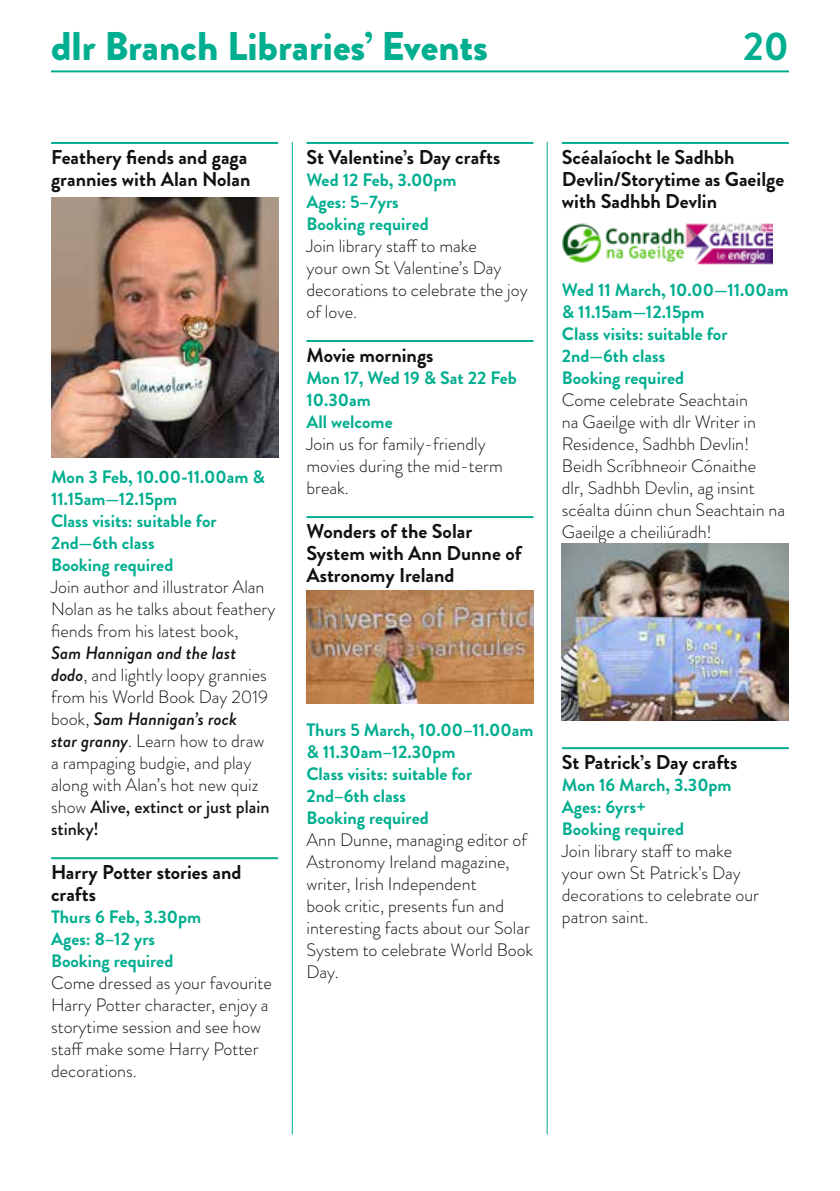
<style>
.page{position:relative;width:840px;height:1191px;background:#fff}
.page>*{position:absolute;margin:0;border:0;box-sizing:border-box;transform-origin:0 0}
.t1{font:900 40px "Brandon Grotesque";color:#02ae90}
.t2{font:700 40px "Brandon Grotesque";color:#02ae90}
.t3{font:700 20px/22px "Brandon Grotesque";color:#121212}
.t4{font:300 18px/22px "Brandon Grotesque";color:#121212}
.t5{font:700 18px/22px "Brandon Grotesque";color:#02ae90}
.s1{font-weight:500;font-style:italic}
.s2{font-weight:500}
</style>
<div class="page">
<hr style="left:51px;top:70px;width:737px;height:2px;background:#02ae90">
<hr style="left:291px;top:142px;width:1px;height:992px;background:#02ae90">
<hr style="left:546px;top:142px;width:1px;height:992px;background:#02ae90">
<hr style="left:51px;top:142px;width:227px;height:2px;background:#02ae90">
<hr style="left:51px;top:857px;width:227px;height:2px;background:#02ae90">
<img style="left:51px;top:198px;width:227px;height:260px">
<hr style="left:306px;top:142px;width:227px;height:2px;background:#02ae90">
<hr style="left:306px;top:340px;width:227px;height:2px;background:#02ae90">
<hr style="left:306px;top:516px;width:227px;height:2px;background:#02ae90">
<img style="left:306px;top:590px;width:227px;height:114px">
<hr style="left:561px;top:142px;width:227px;height:2px;background:#02ae90">
<hr style="left:561px;top:747px;width:227px;height:2px;background:#02ae90">
<img style="left:562px;top:223px;width:210px;height:42px">
<img style="left:561px;top:543px;width:227px;height:177px">
<h1 class="t1" style="left:51px;top:17px;width:438px">dlr Branch Libraries’ Events</h1>
<h1 class="t2" style="left:742px;top:18px;width:47px">20</h1>
<p class="t3" style="left:51px;top:146px;width:201px">Feathery fiends and gaga grannies with Alan Nolan</p>
<p class="t5" style="left:51px;top:466px;width:215px">Mon 3 Feb, 10.00-11.00am &amp;<br>11.15am—12.15pm<br>Class visits: suitable for<br>2nd—6th class<br>Booking required</p>
<p class="t4" style="left:51px;top:576px;width:226px">Join author and illustrator Alan<br>Nolan as he talks about feathery fiends from his latest book,</p>
<p class="t4" style="left:51px;top:642px;width:220px"><span class="s1">Sam Hannigan and the last dodo</span>, and lightly loopy grannies from his World Book Day 2019 book, <span class="s1">Sam Hannigan’s rock<br>star granny</span>. Learn how to draw a rampaging budgie, and play along with Alan’s hot new quiz show <span class="s2">Alive, extinct or just plain stinky!</span></p>
<p class="t3" style="left:51px;top:861px;width:192px">Harry Potter stories and crafts</p>
<p class="t5" style="left:51px;top:906px;width:152px">Thurs 6 Feb, 3.30pm<br>Ages: 8–12 yrs<br>Booking required</p>
<p class="t4" style="left:51px;top:972px;width:222px">Come dressed as your favourite<br>Harry Potter character, enjoy a storytime session and see how staff make some Harry Potter decorations.</p>
<p class="t3" style="left:306px;top:146px;width:195px">St Valentine’s Day crafts</p>
<p class="t5" style="left:306px;top:169px;width:151px">Wed 12 Feb, 3.00pm<br>Ages: 5–7yrs<br>Booking required</p>
<p class="t4" style="left:306px;top:235px;width:222px">Join library staff to make<br>your own St Valentine’s Day decorations to celebrate the joy of love.</p>
<p class="t3" style="left:306px;top:344px;width:128px">Movie mornings</p>
<p class="t5" style="left:306px;top:367px;width:212px">Mon 17, Wed 19 &amp; Sat 22 Feb<br>10.30am<br>All welcome</p>
<p class="t4" style="left:306px;top:433px;width:198px">Join us for family-friendly movies during the mid-term break.</p>
<p class="t3" style="left:306px;top:520px;width:216px">Wonders of the Solar<br>System with Ann Dunne of<br>Astronomy Ireland</p>
<p class="t3" style="left:561px;top:146px;width:224px">Scéalaíocht le Sadhbh<br>Devlin/Storytime as Gaeilge with Sadhbh Devlin</p>
<p class="t5" style="left:561px;top:279px;width:228px">Wed 11 March, 10.00—11.00am &amp; 11.15am—12.15pm<br>Class visits: suitable for<br>2nd—6th class<br>Booking required</p>
<p class="t4" style="left:561px;top:389px;width:225px">Come celebrate Seachtain<br>na Gaeilge with dlr Writer in<br>Residence, Sadhbh Devlin!<br>Beidh Scríbhneoir Cónaithe<br>dlr, Sadhbh Devlin, ag insint scéalta dúinn chun Seachtain na<br>Gaeilge a cheiliúradh!</p>
<p class="t5" style="left:306px;top:719px;width:228px">Thurs 5 March, 10.00–11.00am &amp; 11.30am–12.30pm<br>Class visits: suitable for<br>2nd–6th class<br>Booking required</p>
<p class="t4" style="left:306px;top:829px;width:228px">Ann Dunne, managing editor of<br>Astronomy Ireland magazine, writer, Irish Independent<br>book critic, presents fun and interesting facts about our Solar<br>System to celebrate World Book<br>Day.</p>
<p class="t3" style="left:561px;top:751px;width:177px">St Patrick’s Day crafts</p>
<p class="t5" style="left:561px;top:774px;width:171px">Mon 16 March, 3.30pm<br>Ages: 6yrs+<br>Booking required</p>
<p class="t4" style="left:561px;top:840px;width:198px">Join library staff to make your own St Patrick’s Day decorations to celebrate our patron saint.</p>
</div>
